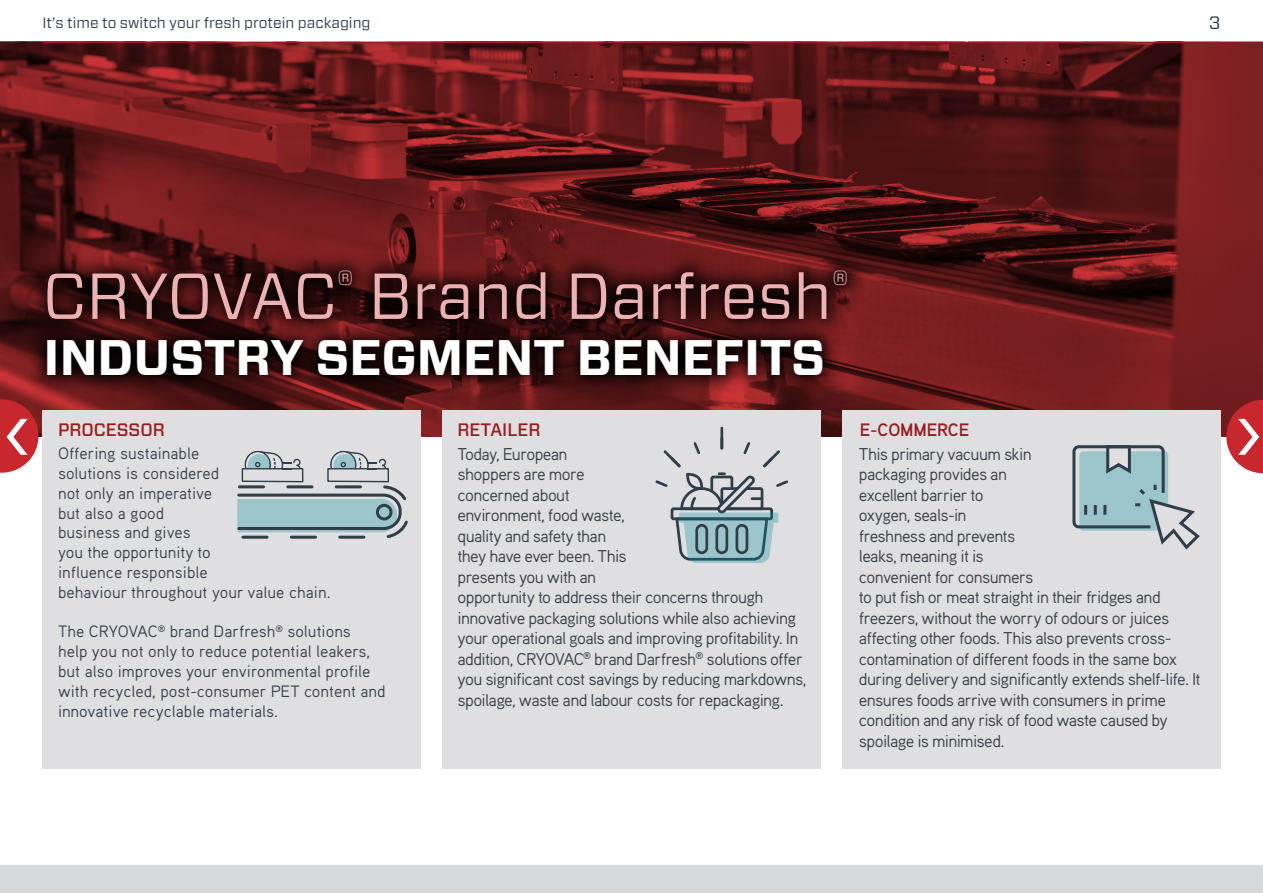
<style>
.page{position:relative;width:1263px;height:893px;background:#fff}
.page>*{position:absolute;margin:0;border:0;box-sizing:border-box;transform-origin:0 0}
.t1{font:64.8px "Forza";color:#ecb1b3}
.t2{font:700 51.45px "Aaux Pro OT";color:#fff}
.t3{font:700 49.8px "Forza";color:#fff}
.t4{font:500 18px "Forza";color:#991c1a}
.t5{font:700 18px "Aaux Pro OT";letter-spacing:-.01em;color:#961e22}
.t6{font:18px "Forza";color:#313e49}
.t7{font:17.1px/20.5px "Aaux Pro OT";letter-spacing:-.04em;color:#363e46}
.t8{font:16.5px/19.8px "Aaux Pro OT";color:#373f4a}
.t9{font:15px "Forza";color:#313e49}
</style>
<div class="page">
<svg style="left:0;top:42px;width:1263px;height:394px;background:#63191a"></svg>
<div style="left:43px;top:410px;width:378px;height:359px;background:#dfdfe1"></div>
<div style="left:442px;top:410px;width:379px;height:359px;background:#dfdfe1"></div>
<div style="left:842px;top:410px;width:378px;height:359px;background:#dfdfe1"></div>
<svg style="left:29px;top:340px;width:811px;height:53px;background:#2a0a0a"></svg>
<svg style="left:27px;top:251px;width:840px;height:89px;background:#3d0f0f"></svg>
<svg style="left:237px;top:485px;width:171px;height:54px"></svg>
<svg style="left:330px;top:451px;width:56px;height:17px"></svg>
<div style="left:327px;top:468px;width:62px;height:14px;border:1px solid #303e49"></div>
<svg style="left:245px;top:451px;width:55px;height:17px"></svg>
<div style="left:242px;top:468px;width:61px;height:14px;border:1px solid #303e49"></div>
<div style="left:376px;top:504px;width:17px;height:17px;border:3px solid #303e49;border-radius:50%"></div>
<hr style="left:720px;top:428px;width:3px;height:20px;background:#303e49">
<svg style="left:655px;top:438px;width:134px;height:125px"></svg>
<div style="left:695px;top:524px;width:13px;height:30px;border:3px solid #303e49;border-radius:5px"></div>
<div style="left:715px;top:524px;width:13px;height:30px;border:3px solid #303e49;border-radius:5px"></div>
<div style="left:735px;top:524px;width:13px;height:30px;border:3px solid #303e49;border-radius:5px"></div>
<svg style="left:1072px;top:445px;width:128px;height:105px"></svg>
<div style="left:0;top:866px;width:1263px;height:27px;background:#d6d8db"></div>
<svg style="left:0;top:399px;width:38px;height:74px;background:#c53d41"></svg>
<svg style="left:1226px;top:400px;width:37px;height:73px;background:#c43e42"></svg>
<hr style="left:43px;top:42px;width:1177px;height:1px;background:#961e22">
<p class="t9" style="left:43px;top:13px;width:330px">It’s time to switch your fresh protein packaging</p>
<h1 class="t1" style="left:43px;top:252px;width:808px">CRYOVAC<sup>®</sup> Brand Darfresh<sup>®</sup></h1>
<h3 class="t3" style="left:44px;top:324px;width:783px">INDUSTRY SEGMENT BENEFITS</h3>
<p class="t6" style="left:1209px;top:11px;width:13px">3</p>
<h2 class="t2" style="left:4px;top:404px;width:28px">&lt;</h2>
<h2 class="t2" style="left:1235px;top:404px;width:28px">&gt;</h2>
<p class="t4" style="left:58px;top:418px;width:108px">PROCESSOR</p>
<p class="t4" style="left:457px;top:418px;width:85px">RETAILER</p>
<p class="t5" style="left:860px;top:418px;width:111px">E-COMMERCE</p>
<p class="t8" style="left:58px;top:443px;width:274px">Offering sustainable<br>solutions is considered<br>not only an imperative<br>but also a good<br>business and gives<br>you the opportunity to<br>influence responsible<br>behaviour throughout your value chain.</p>
<p class="t8" style="left:58px;top:621px;width:329px">The CRYOVAC<sup>®</sup> brand Darfresh<sup>®</sup> solutions<br>help you not only to reduce potential leakers, but also improves your environmental profile with recycled, post-consumer PET content and innovative recyclable materials.</p>
<p class="t7" style="left:457px;top:443px;width:350px">Today, European<br>shoppers are more<br>concerned about<br>environment, food waste,<br>quality and safety than<br>they have ever been. This<br>presents you with an<br>opportunity to address their concerns through innovative packaging solutions while also achieving your operational goals and improving profitability. In addition, CRYOVAC<sup>®</sup> brand Darfresh<sup>®</sup> solutions offer you significant cost savings by reducing markdowns, spoilage, waste and labour costs for repackaging.</p>
<p class="t7" style="left:859px;top:443px;width:343px">This primary vacuum skin<br>packaging provides an<br>excellent barrier to<br>oxygen, seals-in<br>freshness and prevents<br>leaks, meaning it is<br>convenient for consumers<br>to put fish or meat straight in their fridges and freezers, without the worry of odours or juices affecting other foods. This also prevents cross&shy;contamination of different foods in the same box during delivery and significantly extends shelf-life. It ensures foods arrive with consumers in prime condition and any risk of food waste caused by spoilage is minimised.</p>
</div>
